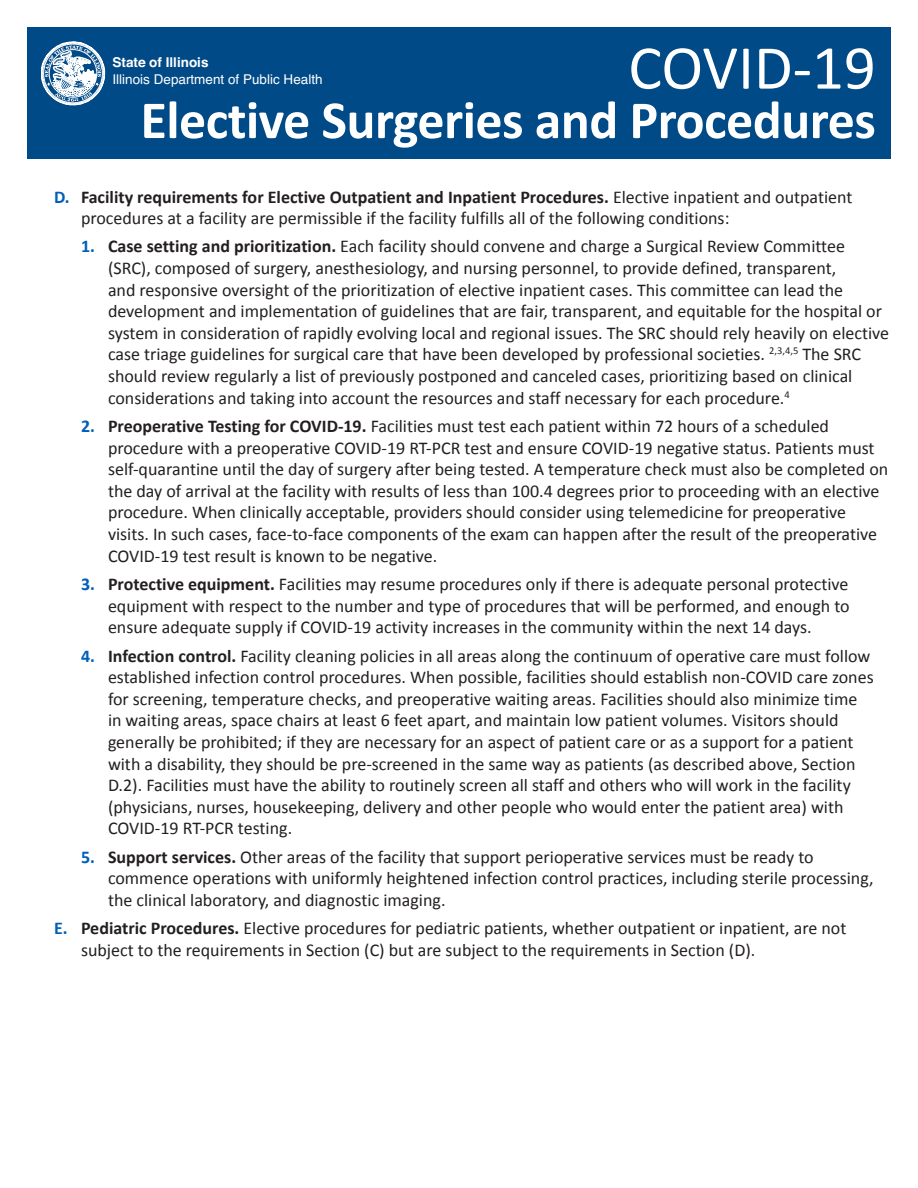
<style>
.page{position:relative;width:918px;height:1188px;background:#fff}
.page>*{position:absolute;margin:0;border:0;box-sizing:border-box;transform-origin:0 0}
.t1{font:63px "Calibri";color:#fff}
.t2{font:700 54px "Calibri";letter-spacing:-.01em;color:#fff}
.t3{font:18px/21.6px "Calibri";color:#231f20}
.t4{font:13.5px/16.2px "Helvetica";color:#fff}
.s1{font-weight:700}
.s2{font-weight:700;color:#005fb9}
</style>
<div class="page">
<div style="left:27px;top:27px;width:864px;height:131px;background:#004a87"></div>
<svg style="left:41px;top:42px;width:64px;height:63px"></svg>
<p class="t1" style="left:628px;top:28px;width:249px">COVID-19</p>
<p class="t2" style="left:141px;top:86px;width:737px">Elective Surgeries and Procedures</p>
<p class="t4" style="left:113px;top:55px;width:212px"><span class="s1">State of Illinois<br></span>Illinois Department of Public Health</p>
<p class="t3" style="left:81px;top:186px;width:773px;text-indent:-27px"><span class="s2">D.</span> <span class="s1">Facility requirements for Elective Outpatient and Inpatient Procedures.</span> Elective inpatient and outpatient procedures at a facility are permissible if the facility fulfills all of the following conditions:</p>
<p class="t3" style="left:108px;top:236px;width:783px;text-indent:-27px"><span class="s2">1.</span> <span class="s1">Case setting and prioritization.</span> Each facility should convene and charge a Surgical Review Committee (SRC), composed of surgery, anesthesiology, and nursing personnel, to provide defined, transparent,<br>and responsive oversight of the prioritization of elective inpatient cases. This committee can lead the development and implementation of guidelines that are fair, transparent, and equitable for the hospital or system in consideration of rapidly evolving local and regional issues. The SRC should rely heavily on elective case triage guidelines for surgical care that have been developed by professional societies. <sup>2,3,4,5</sup> The SRC should review regularly a list of previously postponed and canceled cases, prioritizing based on clinical considerations and taking into account the resources and staff necessary for each procedure.<sup>4</sup></p>
<p class="t3" style="left:108px;top:415px;width:782px;text-indent:-27px"><span class="s2">2.</span> <span class="s1">Preoperative Testing for COVID-19.</span> Facilities must test each patient within 72 hours of a scheduled procedure with a preoperative COVID-19 RT-PCR test and ensure COVID-19 negative status. Patients must self-quarantine until the day of surgery after being tested. A temperature check must also be completed on the day of arrival at the facility with results of less than 100.4 degrees prior to proceeding with an elective procedure. When clinically acceptable, providers should consider using telemedicine for preoperative visits. In such cases, face-to-face components of the exam can happen after the result of the preoperative COVID-19 test result is known to be negative.</p>
<p class="t3" style="left:108px;top:573px;width:743px;text-align:justify;text-indent:-27px"><span class="s2">3.</span> <span class="s1">Protective equipment.</span> Facilities may resume procedures only if there is adequate personal protective equipment with respect to the number and type of procedures that will be performed, and enough to ensure adequate supply if COVID-19 activity increases in the community within the next 14 days.</p>
<p class="t3" style="left:108px;top:645px;width:767px;text-indent:-27px"><span class="s2">4.</span> <span class="s1">Infection control.</span> Facility cleaning policies in all areas along the continuum of operative care must follow established infection control procedures. When possible, facilities should establish non-COVID care zones for screening, temperature checks, and preoperative waiting areas. Facilities should also minimize time in waiting areas, space chairs at least 6 feet apart, and maintain low patient volumes. Visitors should generally be prohibited; if they are necessary for an aspect of patient care or as a support for a patient with a disability, they should be pre-screened in the same way as patients (as described above, Section D.2). Facilities must have the ability to routinely screen all staff and others who will work in the facility (physicians, nurses, housekeeping, delivery and other people who would enter the patient area) with COVID-19 RT-PCR testing.</p>
<p class="t3" style="left:108px;top:846px;width:767px;text-indent:-27px"><span class="s2">5.</span> <span class="s1">Support services.</span> Other areas of the facility that support perioperative services must be ready to commence operations with uniformly heightened infection control practices, including sterile processing, the clinical laboratory, and diagnostic imaging.</p>
<p class="t3" style="left:81px;top:917px;width:767px;text-indent:-27px"><span class="s2">E.</span> <span class="s1">Pediatric Procedures.</span> Elective procedures for pediatric patients, whether outpatient or inpatient, are not subject to the requirements in Section (C) but are subject to the requirements in Section (D).</p>
</div>
